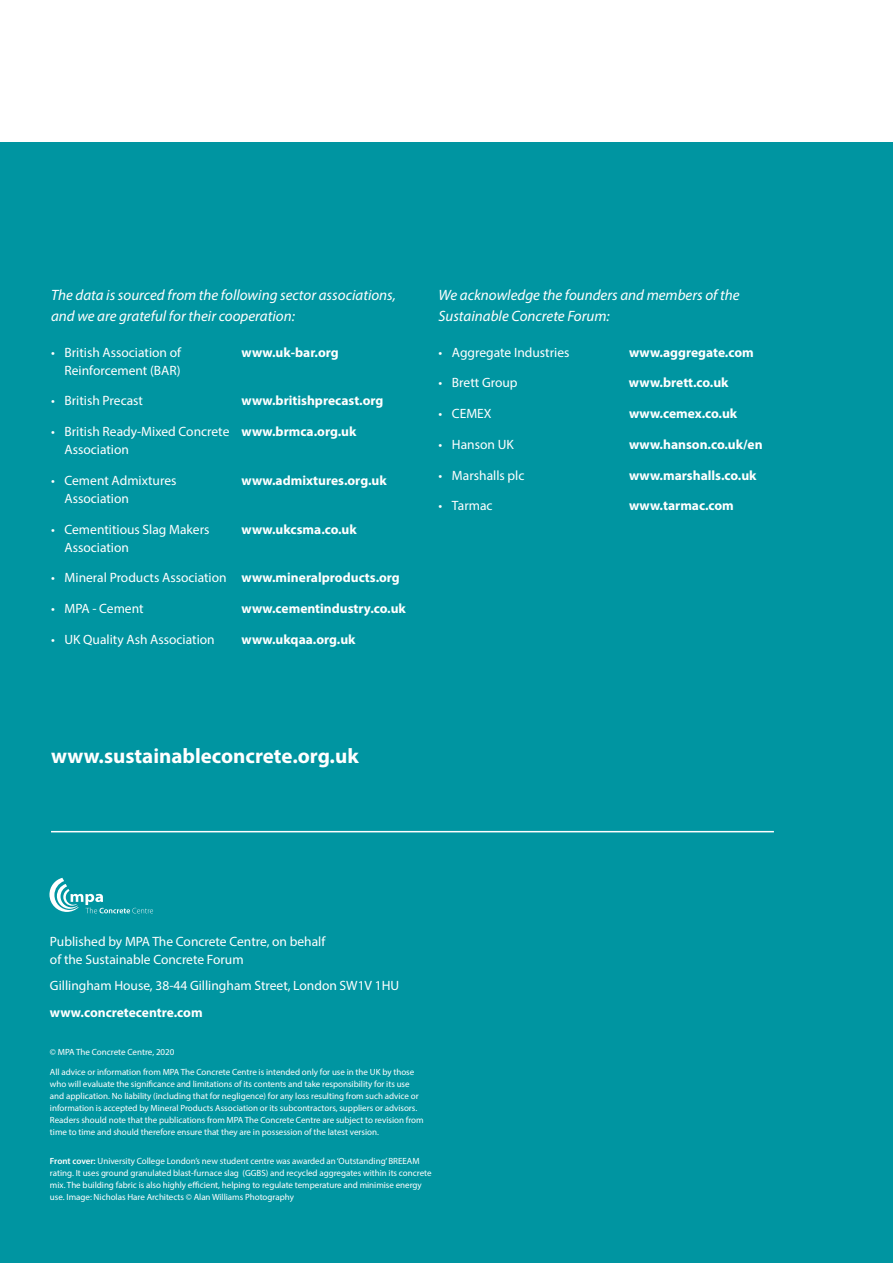
<style>
.page{position:relative;width:893px;height:1263px;background:#fff}
.page>*{position:absolute;margin:0;border:0;box-sizing:border-box;transform-origin:0 0}
.t1{font:700 21px "Myriad Pro";color:#fff}
.t2{font:italic 15px/21px "Myriad Pro";color:#fff}
.t3{font:13.5px/18px "Myriad Pro";color:#fff}
.t4{font:700 13.5px "Myriad Pro";color:#fff}
.t5{font:9px/12px "Myriad Pro";color:#fff}
.s1{font-weight:700}
.s2{font-weight:600}
</style>
<div class="page">
<div style="left:0;top:142px;width:893px;height:1121px;background:#0095a1"></div>
<hr style="left:51px;top:831px;width:723px;height:1px;background:#fff">
<svg style="left:49px;top:878px;width:104px;height:35px"></svg>
<h2 class="t2" style="left:51px;top:285px;width:346px">The data is sourced from the following sector associations, and we are grateful for their cooperation:</h2>
<h2 class="t2" style="left:438px;top:285px;width:303px">We acknowledge the founders and members of the<br>Sustainable Concrete Forum:</h2>
<h3 class="t3" style="left:51px;top:343px;width:132px">• British Association of</h3>
<h3 class="t4" style="left:242px;top:343px;width:99px">www.uk-bar.org</h3>
<h3 class="t3" style="left:65px;top:361px;width:118px">Reinforcement (BAR)</h3>
<h3 class="t3" style="left:51px;top:392px;width:94px">• British Precast</h3>
<h3 class="t4" style="left:242px;top:392px;width:143px">www.britishprecast.org</h3>
<h3 class="t3" style="left:65px;top:422px;width:293px;text-indent:-14px">• British Ready-Mixed Concrete <span class="s1">www.brmca.org.uk<br></span>Association</h3>
<h3 class="t3" style="left:51px;top:471px;width:127px">• Cement Admixtures</h3>
<h3 class="t4" style="left:242px;top:472px;width:147px">www.admixtures.org.uk</h3>
<h3 class="t3" style="left:65px;top:489px;width:66px">Association</h3>
<h3 class="t3" style="left:51px;top:520px;width:160px">• Cementitious Slag Makers</h3>
<h3 class="t4" style="left:242px;top:520px;width:117px">www.ukcsma.co.uk</h3>
<h3 class="t3" style="left:65px;top:538px;width:66px">Association</h3>
<h3 class="t3" style="left:51px;top:569px;width:350px">• Mineral Products Association <span class="s1">www.mineralproducts.org</span></h3>
<h3 class="t3" style="left:51px;top:599px;width:94px">• MPA - Cement</h3>
<h3 class="t4" style="left:242px;top:600px;width:166px">www.cementindustry.co.uk</h3>
<h3 class="t3" style="left:51px;top:630px;width:165px">• UK Quality Ash Association</h3>
<h3 class="t4" style="left:242px;top:631px;width:116px">www.ukqaa.org.uk</h3>
<h3 class="t3" style="left:438px;top:343px;width:132px">• Aggregate Industries</h3>
<h3 class="t4" style="left:629px;top:343px;width:126px">www.aggregate.com</h3>
<h3 class="t3" style="left:438px;top:374px;width:81px">• Brett Group</h3>
<h3 class="t4" style="left:629px;top:374px;width:101px">www.brett.co.uk</h3>
<h3 class="t3" style="left:438px;top:404px;width:55px">• CEMEX</h3>
<h3 class="t4" style="left:629px;top:405px;width:110px">www.cemex.co.uk</h3>
<h3 class="t3" style="left:438px;top:435px;width:77px">• Hanson UK</h3>
<h3 class="t4" style="left:629px;top:436px;width:135px">www.hanson.co.uk/en</h3>
<h3 class="t3" style="left:438px;top:466px;width:88px">• Marshalls plc</h3>
<h3 class="t4" style="left:629px;top:466px;width:129px">www.marshalls.co.uk</h3>
<h3 class="t3" style="left:438px;top:497px;width:56px">• Tarmac</h3>
<h3 class="t4" style="left:629px;top:497px;width:106px">www.tarmac.com</h3>
<h1 class="t1" style="left:51px;top:743px;width:309px">www.sustainableconcrete.org.uk</h1>
<h3 class="t3" style="left:50px;top:932px;width:277px">Published by MPA The Concrete Centre, on behalf of the Sustainable Concrete Forum</h3>
<h3 class="t3" style="left:50px;top:977px;width:351px">Gillingham House, 38-44 Gillingham Street, London SW1V 1HU</h3>
<h3 class="t4" style="left:50px;top:1003px;width:154px">www.concretecentre.com</h3>
<p class="t5" style="left:50px;top:1045px;width:126px">© MPA The Concrete Centre, 2020</p>
<p class="t5" style="left:50px;top:1066px;width:375px">All advice or information from MPA The Concrete Centre is intended only for use in the UK by those who will evaluate the significance and limitations of its contents and take responsibility for its use and application. No liability (including that for negligence) for any loss resulting from such advice or information is accepted by Mineral Products Association or its subcontractors, suppliers or advisors.<br>Readers should note that the publications from MPA The Concrete Centre are subject to revision from time to time and should therefore ensure that they are in possession of the latest version.</p>
<p class="t5" style="left:50px;top:1155px;width:383px"><span class="s2">Front cover:</span> University College London’s new student centre was awarded an ‘Outstanding’ BREEAM rating. It uses ground granulated blast-furnace slag (GGBS) and recycled aggregates within its concrete mix. The building fabric is also highly efficient, helping to regulate temperature and minimise energy use. Image: Nicholas Hare Architects © Alan Williams Photography</p>
</div>
